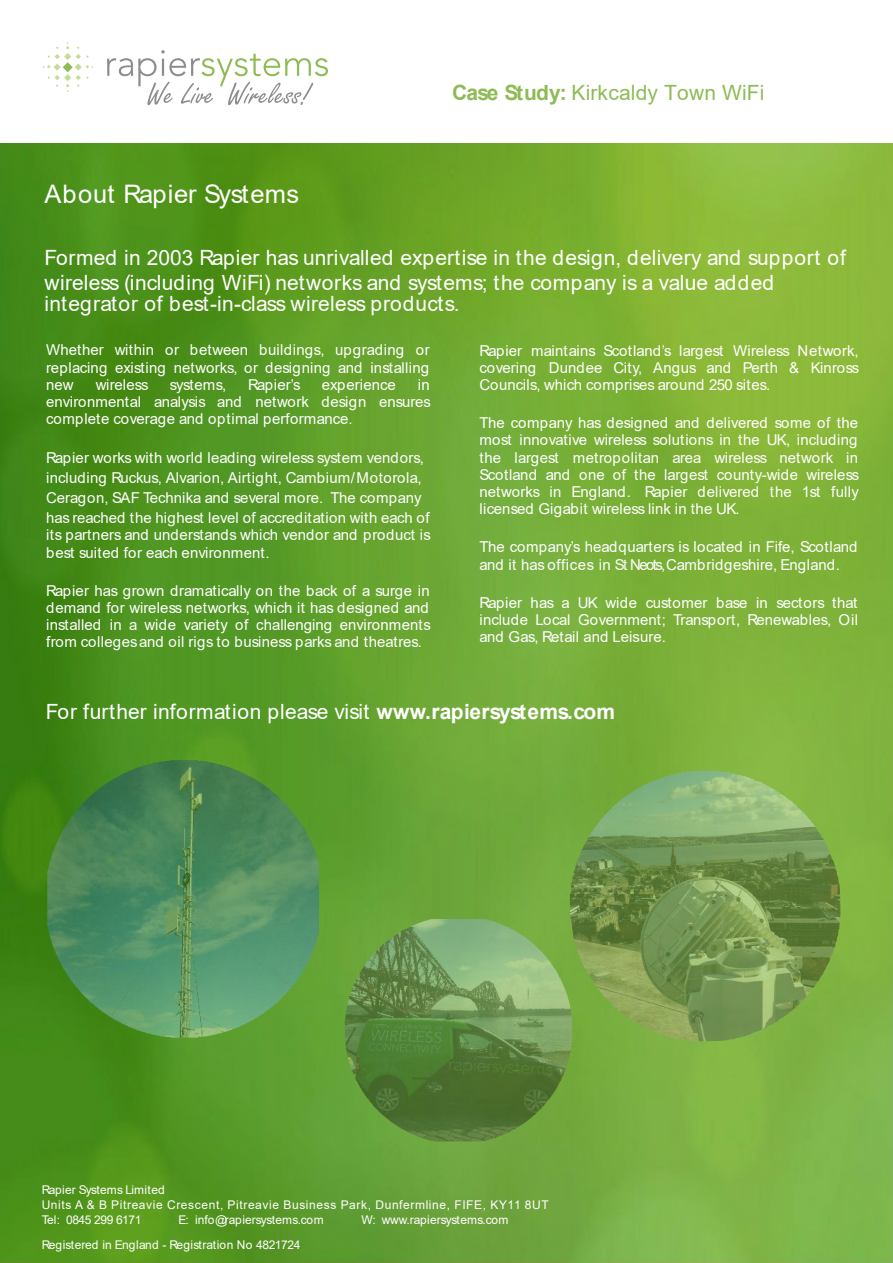
<style>
.page{position:relative;width:893px;height:1263px;background:#fff}
.page>*{position:absolute;margin:0;border:0;box-sizing:border-box;transform-origin:0 0}
.t1{font:25.5px "Arial";color:#fff}
.t2{font:21px/25.2px "Arial";letter-spacing:.01em;color:#fff}
.t3{font:21px "Arial";letter-spacing:.005em;color:#8fbb56}
.t4{font:15px/17.2px "Arial";color:#fff}
.t5{font:12px/15px "Arial";letter-spacing:.05em;color:#fff}
.t6{font:12px "Arial";color:#fff}
.s1{font-weight:700}
</style>
<div class="page">
<img style="left:0;top:143px;width:893px;height:597px">
<img style="left:0;top:740px;width:893px;height:523px">
<svg style="left:43px;top:42px;width:51px;height:50px"></svg>
<svg style="left:107px;top:50px;width:221px;height:55px"></svg>
<h1 class="t1" style="left:45px;top:185px;width:256px">About Rapier Systems</h1>
<h2 class="t3" style="left:452px;top:85px;width:314px"><span class="s1">Case Study:</span> Kirkcaldy Town WiFi</h2>
<h2 class="t2" style="left:44px;top:247px;width:803px">Formed in 2003 Rapier has unrivalled expertise in the design, delivery and support of wireless (including WiFi) networks and systems; the company is a value added</h2>
<h2 class="t2" style="left:44px;top:293px;width:417px">integrator of best-in-class wireless products.</h2>
<p class="t4" style="left:46px;top:343px;width:385px;text-align:justify">Whether within or between buildings, upgrading or replacing existing networks, or designing and installing new</p>
<p class="t4" style="left:479px;top:343px;width:381px;text-align:justify">Rapier maintains Scotland’s largest Wireless Network, covering Dundee City, Angus and Perth &amp; Kinross Councils, which comprises around 250 sites.</p>
<p class="t4" style="left:479px;top:416px;width:381px">The company has designed and delivered some of the most innovative wireless solutions in the UK, including the largest metropolitan area wireless network in Scotland and one of the largest county-wide wireless networks in England. Rapier delivered the 1st fully licensed Gigabit wireless link in the UK.</p>
<p class="t4" style="left:479px;top:540px;width:379px">The company’s headquarters is located in Fife, Scotland and it has offices in St Neots,Cambridgeshire, England.</p>
<p class="t4" style="left:479px;top:595px;width:380px;text-align:justify">Rapier has a UK wide customer base in sectors that include Local Government; Transport, Renewables, Oil and Gas, Retail and Leisure.</p>
<p class="t4" style="left:96px;top:377px;width:55px">wireless</p>
<p class="t4" style="left:170px;top:377px;width:58px">systems,</p>
<p class="t4" style="left:248px;top:377px;width:54px">Rapier’s</p>
<p class="t4" style="left:322px;top:377px;width:76px">experience</p>
<p class="t4" style="left:46px;top:377px;width:386px;text-align:justify;text-indent:372px">in environmental analysis and network design ensures complete coverage and optimal performance.</p>
<p class="t4" style="left:46px;top:448px;width:385px;line-height:20.2px">Rapier works with world leading wireless system vendors, including Ruckus, Alvarion, Airtight, Cambium/Motorola, Ceragon, SAF Technika and several more. The company has reached the highest level of accreditation with each of</p>
<p class="t4" style="left:46px;top:528px;width:386px">its partners and understands which vendor and product is best suited for each environment.</p>
<p class="t4" style="left:46px;top:583px;width:386px">Rapier has grown dramatically on the back of a surge in demand for wireless networks, which it has designed and installed in a wide variety of challenging environments from colleges and oil rigs to business parks and theatres.</p>
<h2 class="t2" style="left:46px;top:701px;width:571px">For further information please visit <span class="s1">www.rapiersystems.com</span></h2>
<p class="t5" style="left:42px;top:1183px;width:509px">Rapier Systems Limited<br>Units A &amp; B Pitreavie Crescent, Pitreavie Business Park, Dunfermline, FIFE, KY11 8UT<br>Tel: 0845 299 6171</p>
<p class="t6" style="left:178px;top:1215px;width:147px">E: info@rapiersystems.com</p>
<p class="t6" style="left:361px;top:1215px;width:149px">W: www.rapiersystems.com</p>
<p class="t6" style="left:42px;top:1240px;width:260px">Registered in England - Registration No 4821724</p>
</div>
